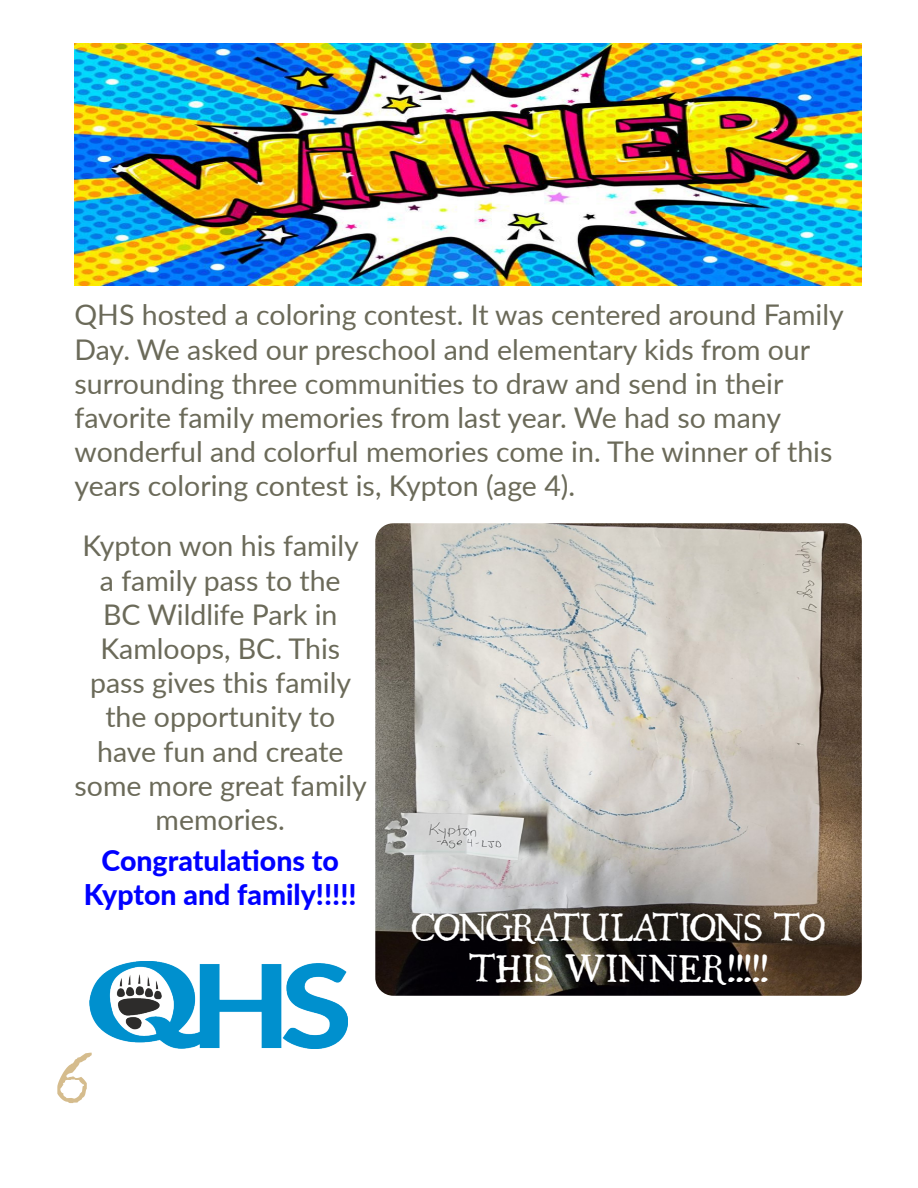
<style>
.page{position:relative;width:918px;height:1188px;background:#fff}
.page>*{position:absolute;margin:0;border:0;box-sizing:border-box;transform-origin:0 0}
.t1{font:63px "Ugly Qua";color:#d5bc8d}
.t2{font:34.5px/41.4px "Ugly Qua";letter-spacing:-.04em;color:#fff;text-align:center}
.t3{font:28.5px/34.2px "Lato";color:#6b6a59}
.t4{font:800 28.5px/34.2px "Lato";color:#00f;text-align:center}
</style>
<div class="page">
<img style="left:375px;top:523px;width:487px;height:473px">
<img style="left:75px;top:43px;width:787px;height:243px">
<img style="left:90px;top:961px;width:258px;height:88px">
<p class="t3" style="left:75px;top:297px;width:771px">QHS hosted a coloring contest. It was centered around Family Day. We asked our preschool and elementary kids from our surrounding three communities to draw and send in their favorite family memories from last year. We had so many wonderful and colorful memories come in. The winner of this years coloring contest is, Kypton (age 4).</p>
<p class="t3" style="left:75px;top:528px;width:294px;text-align:center">Kypton won his family a family pass to the<br>BC Wildlife Park in<br>Kamloops, BC. This pass gives this family the opportunity to have fun and create some more great family memories.</p>
<p class="t4" style="left:84px;top:842px;width:274px">Congratulations to<br>Kypton and family!!!!!</p>
<h1 class="t1" style="left:57px;top:1030px;width:37px">6</h1>
<p class="t2" style="left:411px;top:906px;width:416px">CONGRATULATIONS TO<br>THIS WINNER!!!!!</p>
</div>
